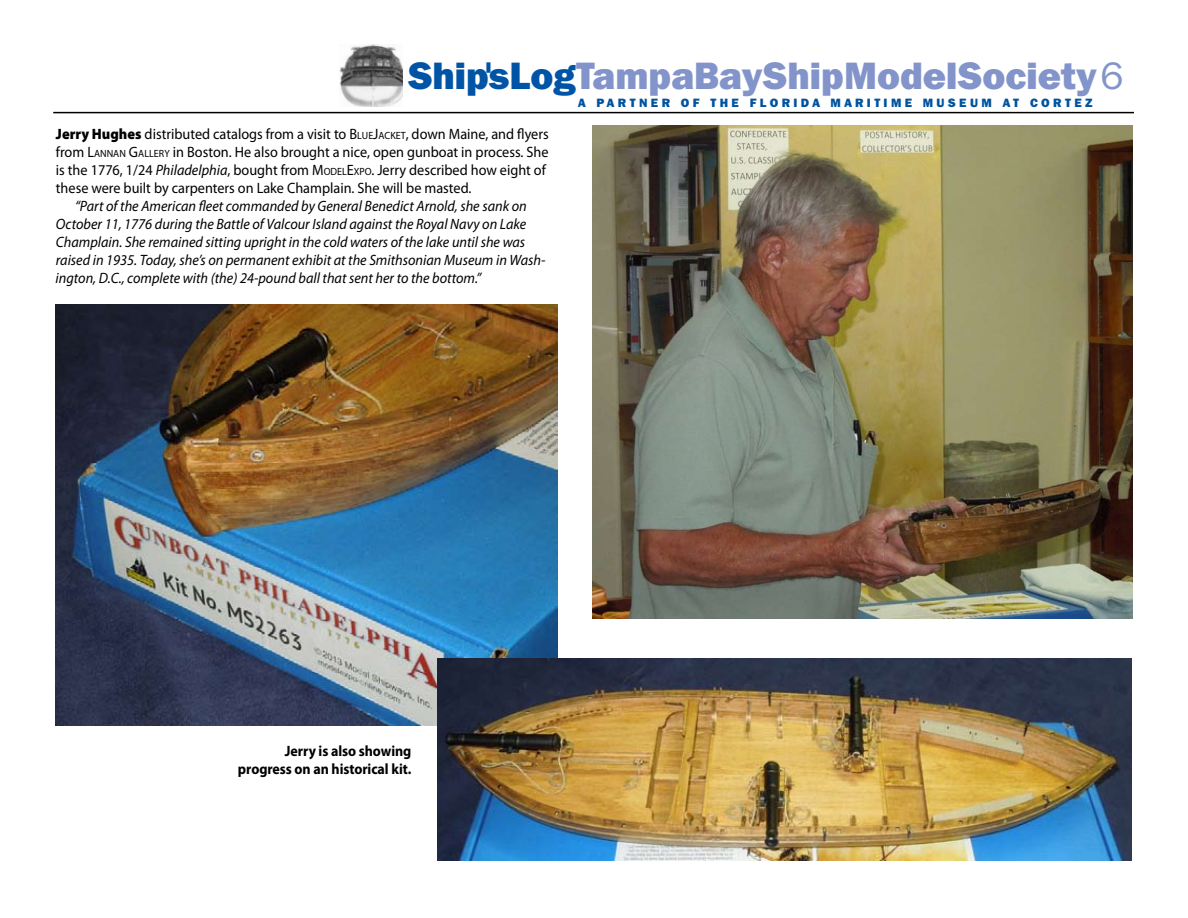
<style>
.page{position:relative;width:1188px;height:918px;background:#fff}
.page>*{position:absolute;margin:0;border:0;box-sizing:border-box;transform-origin:0 0}
.t1{font:800 37.95px "Franklin Gothic IT Cby BT";color:#8394ca}
.t2{font:italic 15px/18px "Myriad Pro";color:#000;scale:.95 1}
.t3{font:15px/18px "Myriad Pro";color:#000;scale:.95 1}
.t4{font:700 15px/18px "Myriad Pro";letter-spacing:-.005em;color:#000;text-align:right;scale:.93 1}
.t5{font:800 12px "Franklin Gothic IT Cby BT";letter-spacing:.28em;color:#00539f}
.s1{color:#0054a6}
.s2{font-weight:400}
.s3{font-weight:900}
.s4{font-style:inherit}
.s5{font-size:10.5px}
.s6{font-style:italic}
</style>
<div class="page">
<hr style="left:53px;top:112px;width:1081px;height:1px;background:#000">
<img style="left:340px;top:45px;width:63px;height:61px">
<img style="left:592px;top:126px;width:540px;height:492px">
<img style="left:55px;top:304px;width:503px;height:421px">
<img style="left:437px;top:659px;width:695px;height:202px">
<h1 class="t1" style="left:407px;top:52px;width:717px"><span class="s1">Ship'sLog</span>TampaBayShipModelSociety<span class="s2">6</span></h1>
<p class="t5" style="left:578px;top:95px;width:516px">A PARTNER OF THE FLORIDA MARITIME MUSEUM AT CORTEZ</p>
<p class="t3" style="left:56px;top:125px;width:520px"><span class="s3">Jerry Hughes</span> distributed catalogs from a visit to <span class="s4">B</span><span class="s5">LUE</span><span class="s4">J</span><span class="s5">ACKET</span>, down Maine, and flyers from <span class="s4">L</span><span class="s5">ANNAN</span> <span class="s4">G</span><span class="s5">ALLERY</span> in Boston. He also brought a nice, open gunboat in process. She is the 1776, 1/24 <span class="s6">Philadelphia</span>, bought from <span class="s4">M</span><span class="s5">ODEL</span><span class="s4">E</span><span class="s5">XPO</span>. Jerry described how eight of these were built by carpenters on Lake Champlain. She will be masted.</p>
<p class="t2" style="left:56px;top:197px;width:517px;text-indent:19px">“Part of the American fleet commanded by General Benedict Arnold, she sank on October 11, 1776 during the Battle of Valcour Island against the Royal Navy on Lake Champlain. She remained sitting upright in the cold waters of the lake until she was raised in 1935. Today, she’s on permanent exhibit at the Smithsonian Museum in Wash&shy;ington, D.C., complete with (the) 24-pound ball that sent her to the bottom.”</p>
<p class="t4" style="left:238px;top:742px;width:188px">Jerry is also showing progress on an historical kit.</p>
</div>
